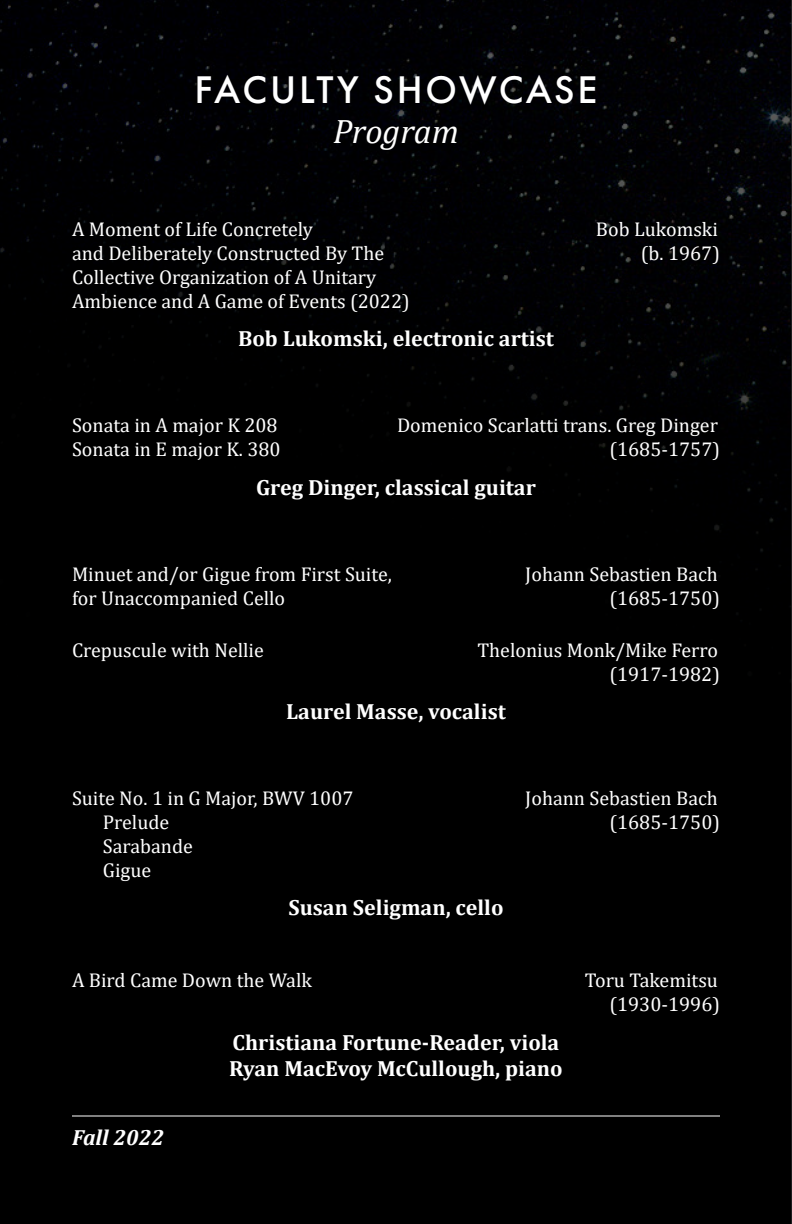
<style>
.page{position:relative;width:792px;height:1224px;background:#000}
.page>*{position:absolute;margin:0;border:0;box-sizing:border-box;transform-origin:0 0}
.t1{font:500 40px "Futura PT";letter-spacing:.06em;color:#fff}
.t2{font:italic 34px "Cambria";color:#fff}
.t3{font:700 22px/26.4px "Cambria";color:#fff}
.t4{font:italic 700 22px "Cambria";color:#fff}
.t5{font:20px/24px "Cambria";color:#fff}
</style>
<div class="page">
<img style="left:0;top:0;width:791px;height:607px">
<hr style="left:72px;top:1116px;width:648px;height:1px;background:#fff">
<hr style="left:791px;top:0;width:1px;height:1224px;background:#383839">
<h1 class="t1" style="left:194px;top:65px;width:405px">FACULTY SHOWCASE</h1>
<h2 class="t2" style="left:333px;top:108px;width:127px">Program</h2>
<p class="t5" style="left:72px;top:217px;width:242px">A Moment of Life Concretely</p>
<p class="t5" style="left:596px;top:217px;width:124px">Bob Lukomski</p>
<p class="t5" style="left:72px;top:241px;width:314px">and Deliberately Constructed By The</p>
<p class="t5" style="left:641px;top:241px;width:81px">(b. 1967)</p>
<p class="t5" style="left:72px;top:265px;width:339px">Collective Organization of A Unitary<br>Ambience and A Game of Events (2022)</p>
<p class="t3" style="left:238px;top:325px;width:317px">Bob Lukomski, electronic artist</p>
<p class="t5" style="left:72px;top:413px;width:207px">Sonata in A major K 208</p>
<p class="t5" style="left:397px;top:413px;width:323px">Domenico Scarlatti trans. Greg Dinger</p>
<p class="t5" style="left:72px;top:437px;width:210px">Sonata in E major K. 380</p>
<p class="t5" style="left:610px;top:437px;width:112px">(1685-1757)</p>
<p class="t3" style="left:256px;top:473px;width:281px">Greg Dinger, classical guitar</p>
<p class="t5" style="left:72px;top:562px;width:321px">Minuet and/or Gigue from First Suite,</p>
<p class="t5" style="left:525px;top:562px;width:194px">Johann Sebastien Bach</p>
<p class="t5" style="left:72px;top:586px;width:215px">for Unaccompanied Cello</p>
<p class="t5" style="left:610px;top:586px;width:112px">(1685-1750)</p>
<p class="t5" style="left:72px;top:638px;width:193px">Crepuscule with Nellie</p>
<p class="t5" style="left:477px;top:638px;width:244px;text-align:right">Thelonius Monk/Mike Ferro (1917-1982)</p>
<p class="t3" style="left:286px;top:698px;width:221px">Laurel Masse, vocalist</p>
<p class="t5" style="left:72px;top:786px;width:283px">Suite No. 1 in G Major, BWV 1007</p>
<p class="t5" style="left:525px;top:786px;width:194px">Johann Sebastien Bach</p>
<p class="t5" style="left:103px;top:810px;width:68px">Prelude</p>
<p class="t5" style="left:610px;top:810px;width:112px">(1685-1750)</p>
<p class="t5" style="left:103px;top:834px;width:92px">Sarabande<br>Gigue</p>
<p class="t3" style="left:288px;top:894px;width:217px">Susan Seligman, cello</p>
<p class="t5" style="left:72px;top:969px;width:241px">A Bird Came Down the Walk</p>
<p class="t5" style="left:585px;top:969px;width:137px;text-align:right">Toru Takemitsu (1930-1996)</p>
<p class="t3" style="left:229px;top:1028px;width:335px">Christiana Fortune-Reader, viola<br>Ryan MacEvoy McCullough, piano</p>
<p class="t4" style="left:72px;top:1122px;width:93px">Fall 2022</p>
</div>
